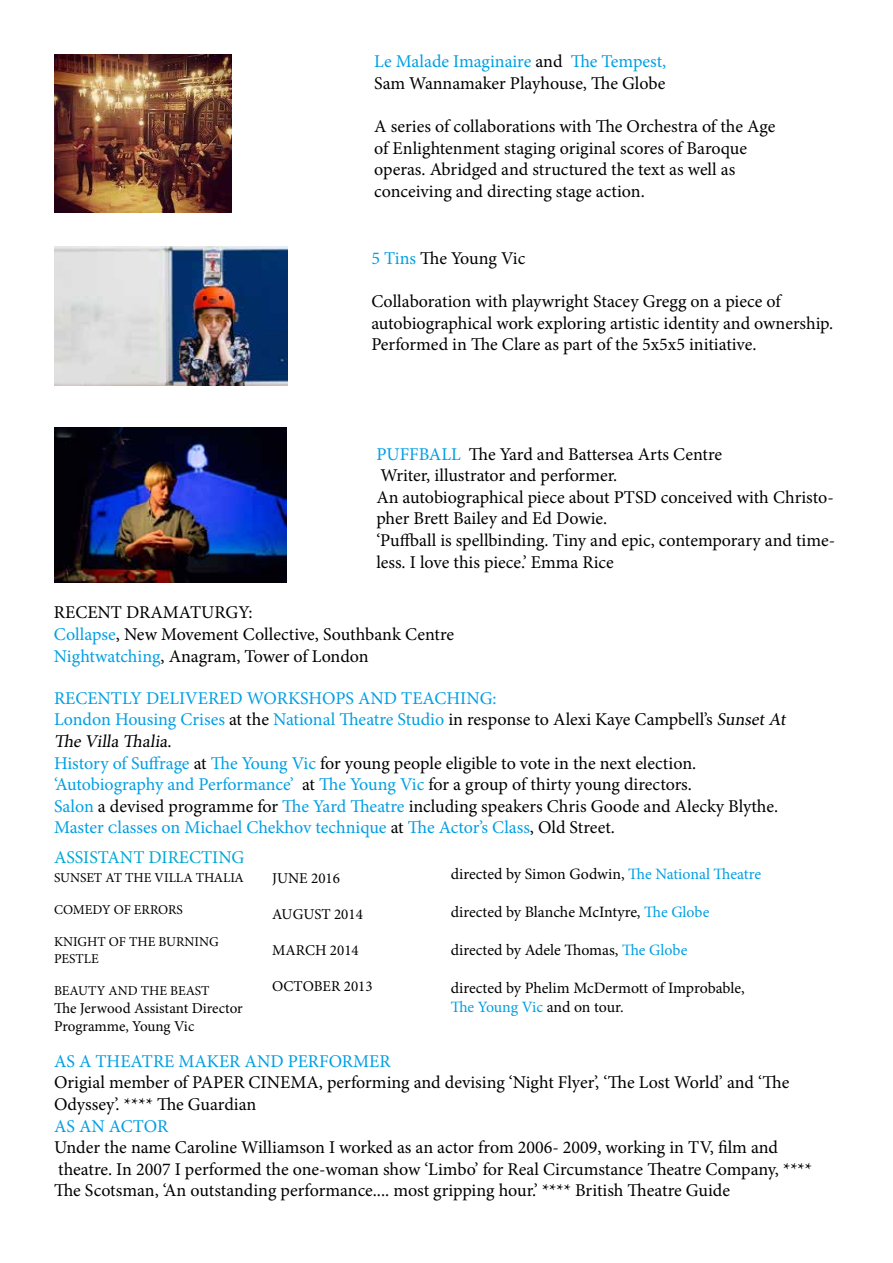
<style>
.page{position:relative;width:893px;height:1263px;background:#fff}
.page>*{position:absolute;margin:0;border:0;box-sizing:border-box;transform-origin:0 0}
.t1{font:18px/21.6px "Minion Pro";color:#000}
.t2{font:18px/21.6px "Minion Pro";color:#009fe3}
.t3{font:18px "Minion Pro";color:#00a8d2}
.t4{font:15.75px/19px "Minion Pro";letter-spacing:-.005em;color:#000}
.t5{font:15px/18px "Minion Pro";color:#000}
.t6{font:13.5px/16.2px "Minion Pro";color:#000}
.s1{color:#009fe3}
.s2{color:#000}
</style>
<div class="page">
<img style="left:54px;top:247px;width:234px;height:138px">
<img style="left:54px;top:54px;width:177px;height:159px">
<img style="left:54px;top:427px;width:232px;height:155px">
<p class="t1" style="left:374px;top:51px;width:294px"><span class="s1">Le Malade Imaginaire</span> and <span class="s1">The Tempest,<br></span>Sam Wannamaker Playhouse, The Globe</p>
<p class="t1" style="left:374px;top:115px;width:403px">A series of collaborations with The Orchestra of the Age of Enlightenment staging original scores of Baroque operas. Abridged and structured the text as well as conceiving and directing stage action.</p>
<p class="t1" style="left:371px;top:247px;width:155px"><span class="s1">5 Tins</span> The Young Vic</p>
<p class="t1" style="left:371px;top:291px;width:463px">Collaboration with playwright Stacey Gregg on a piece of autobiographical work exploring artistic identity and ownership.<br>Performed in The Clare as part of the 5x5x5 initiative.</p>
<p class="t1" style="left:376px;top:443px;width:460px"><span class="s1">PUFFBALL</span> The Yard and Battersea Arts Centre<br>Writer, illustrator and performer.<br>An autobiographical piece about PTSD conceived with Christo&shy;pher Brett Bailey and Ed Dowie.<br>‘Puffball is spellbinding. Tiny and epic, contemporary and time&shy;less. I love this piece.’ Emma Rice</p>
<p class="t1" style="left:54px;top:602px;width:402px">RECENT DRAMATURGY:<br><span class="s1">Collapse</span>, New Movement Collective, Southbank Centre<br><span class="s1">Nightwatching</span>, Anagram, Tower of London</p>
<p class="t2" style="left:54px;top:687px;width:736px">RECENTLY DELIVERED WORKSHOPS AND TEACHING:<br>London Housing Crises <span class="s2">at the</span> National Theatre Studio <span class="s2">in response to Alexi Kaye Campbell’s SunsetAt The Villa Thalia.<br></span>History of Suffrage <span class="s2">at</span> The Young Vic <span class="s2">for young people eligible to vote in the next election. </span>‘Autobiography and Performance’ <span class="s2">at</span> The Young Vic <span class="s2">for a group of thirty young directors.<br></span>Salon <span class="s2">a devised programme for</span> The Yard Theatre <span class="s2">including speakers Chris Goode and Alecky Blythe.<br></span>Master classes on Michael Chekhov technique <span class="s2">at</span> The Actor’s Class<span class="s2">, Old Street.</span></p>
<p class="t3" style="left:54px;top:845px;width:192px">ASSISTANT DIRECTING</p>
<p class="t6" style="left:54px;top:869px;width:191px">SUNSET AT THE VILLA THALIA</p>
<p class="t6" style="left:54px;top:902px;width:131px">COMEDY OF ERRORS</p>
<p class="t6" style="left:54px;top:934px;width:166px">KNIGHT OF THE BURNING<br>PESTLE</p>
<p class="t6" style="left:54px;top:983px;width:157px">BEAUTY AND THE BEAST</p>
<p class="t5" style="left:54px;top:999px;width:190px">The Jerwood Assistant Director<br>Programme, Young Vic</p>
<p class="t5" style="left:272px;top:869px;width:69px">JUNE 2016</p>
<p class="t5" style="left:272px;top:905px;width:92px">AUGUST 2014</p>
<p class="t5" style="left:272px;top:941px;width:88px">MARCH 2014</p>
<p class="t5" style="left:272px;top:977px;width:102px">OCTOBER 2013</p>
<p class="t4" style="left:451px;top:864px;width:312px">directed by Simon Godwin, <span class="s1">The National Theatre</span></p>
<p class="t4" style="left:451px;top:902px;width:260px">directed by Blanche McIntyre, <span class="s1">The Globe</span></p>
<p class="t4" style="left:451px;top:940px;width:238px">directed by Adele Thomas, <span class="s1">The Globe</span></p>
<p class="t4" style="left:451px;top:978px;width:296px">directed by Phelim McDermott of Improbable,<br><span class="s1">The Young Vic</span> and on tour.</p>
<p class="t2" style="left:54px;top:1050px;width:338px">AS A THEATRE MAKER AND PERFORMER</p>
<p class="t1" style="left:54px;top:1072px;width:737px">Origial member of PAPER CINEMA, performing and devising ‘Night Flyer’, ‘The Lost World’ and ‘The<br>Odyssey’. **** The Guardian</p>
<p class="t2" style="left:54px;top:1115px;width:116px">AS AN ACTOR</p>
<p class="t1" style="left:54px;top:1137px;width:760px">Under the name Caroline Williamson I worked as an actor from 2006- 2009, working in TV, film and theatre. In 2007 I performed the one-woman show ‘Limbo’ for Real Circumstance Theatre Company, ****<br>The Scotsman, ‘An outstanding performance.... most gripping hour.’ **** British Theatre Guide</p>
</div>
